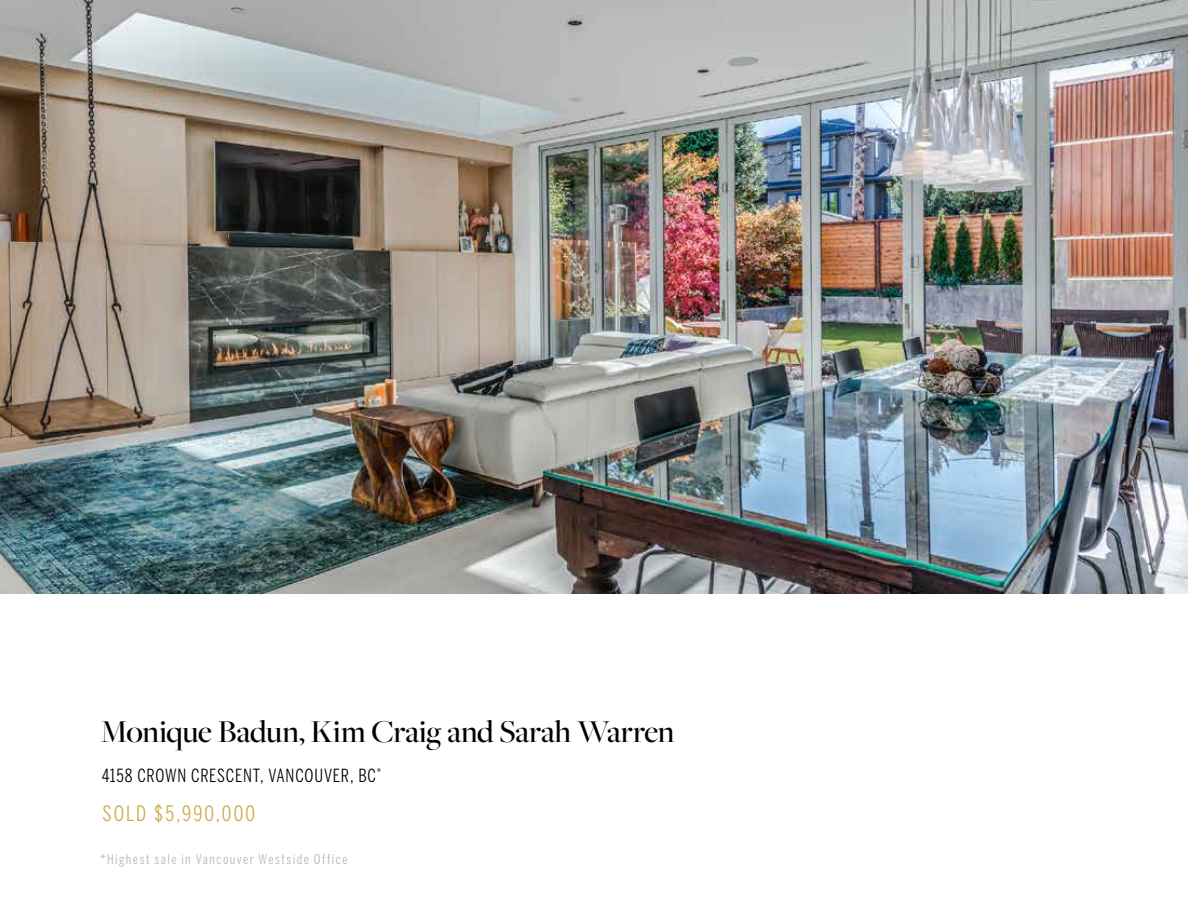
<style>
.page{position:relative;width:1188px;height:918px;background:#fff}
.page>*{position:absolute;margin:0;border:0;box-sizing:border-box;transform-origin:0 0}
.t1{font:500 33px "Freight Big Pro";letter-spacing:-.005em;color:#000}
.t2{font:21px "Benton Sans Compressed";letter-spacing:.105em;color:#c9aa4a}
.t3{font:18px "Benton Sans Compressed";letter-spacing:.045em;color:#000}
.t4{font:13.5px "Benton Sans Compressed";letter-spacing:.11em;color:#b4b6b8}
</style>
<div class="page">
<img style="left:0;top:0;width:1188px;height:594px">
<h1 class="t1" style="left:101px;top:710px;width:576px">Monique Badun, Kim Craig and Sarah Warren</h1>
<h3 class="t3" style="left:102px;top:764px;width:281px">4158 CROWN CRESCENT, VANCOUVER, BC<sup>*</sup></h3>
<h2 class="t2" style="left:103px;top:801px;width:154px">SOLD $5,990,000</h2>
<p class="t4" style="left:100px;top:851px;width:249px">*Highest sale in Vancouver Westside Office</p>
</div>
